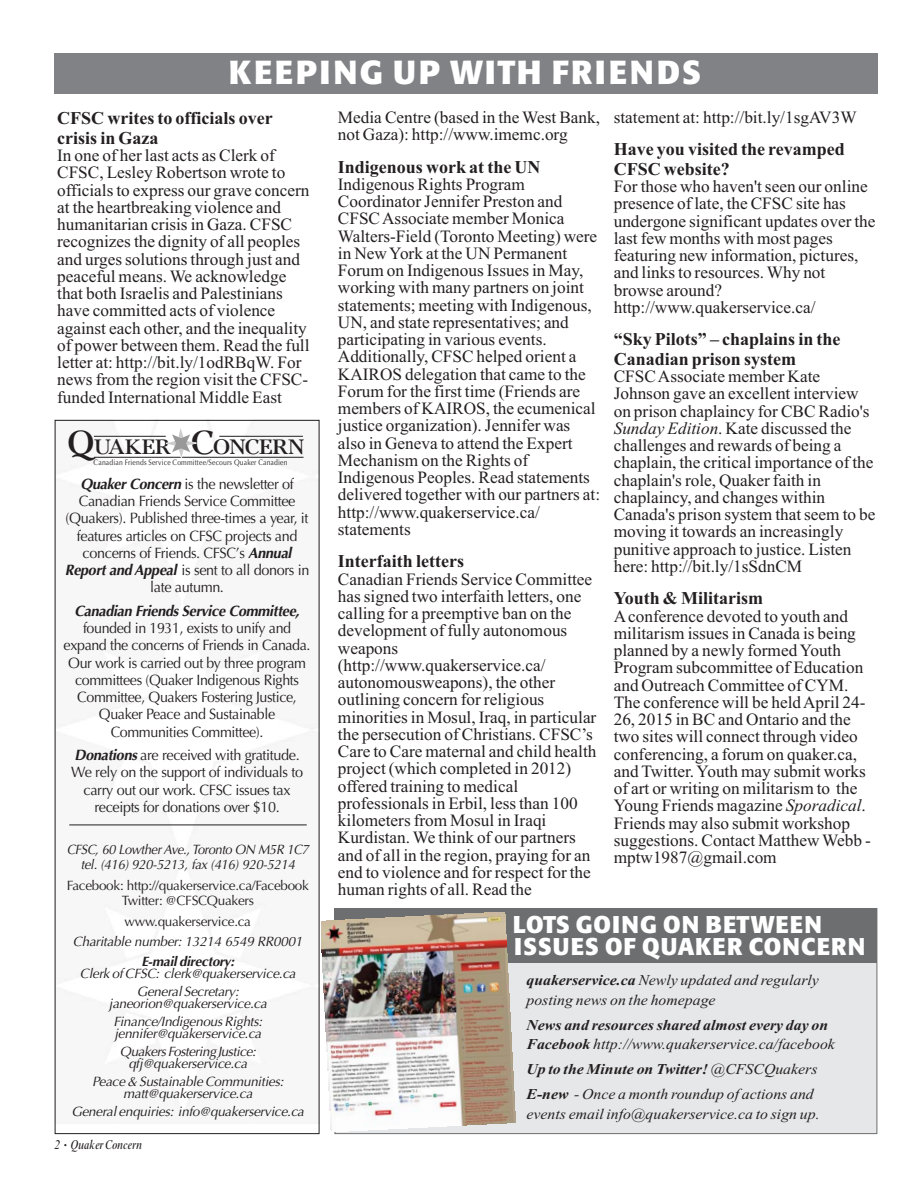
<style>
.page{position:relative;width:918px;height:1188px;background:#fff}
.page>*{position:absolute;margin:0;border:0;box-sizing:border-box;transform-origin:0 0}
.t1{font:700 33px "Formata";letter-spacing:.07em;color:#fff}
.t2{font:700 24px/22.5px "Formata";letter-spacing:.045em;color:#fff}
.t3{font:700 20.1px "Jamille";letter-spacing:-.025em;color:#231f20}
.t4{font:700 18px/19.5px "Times New Roman";color:#231f20}
.t5{font:17.25px/17.2px "Times New Roman";color:#231f20}
.t6{font:15px/17.2px "Optima";letter-spacing:-.025em;color:#231f20;text-align:center;scale:.96 1}
.t7{font:15px/17.2px "Optima";letter-spacing:-.025em;color:#231f20;text-align:center;scale:.95 1}
.t8{font:italic 15px/19.5px "Times New Roman";color:#231f20;scale:1.05 1}
.t9{font:italic 700 15px/19.5px "Times New Roman";color:#231f20;scale:1.05 1}
.t10{font:italic 700 15px "Optima";color:#231f20;scale:.96 1}
.t11{font:italic 13.5px/17.7px "Optima";letter-spacing:-.015em;color:#231f20;text-align:center}
.t12{font:13.5px/15.3px "Optima";letter-spacing:-.02em;color:#231f20;text-align:center}
.t13{font:italic 13.5px/15.3px "Optima";letter-spacing:-.015em;color:#231f20;text-align:center;scale:.95 1}
.t14{font:italic 700 13.5px "Optima";color:#231f20}
.t15{font:italic condensed 13.05px "Times New Roman";color:#231f20}
.t16{font:7.8px "Optima";letter-spacing:.025em;color:#231f20;scale:.86 1}
.s1{font-size:31.95px}
.s2{font-weight:700;font-style:italic}
.s3{font-size:8.7px}
.s4{font-style:italic}
.s5{font-weight:700}
.s6{font-weight:400}
</style>
<div class="page">
<img style="left:54px;top:420px;width:266px;height:703px">
<hr style="left:94px;top:457px;width:210px;height:1px;background:#231f20">
<hr style="left:219px;top:436px;width:84px;height:1px;background:#231f20">
<hr style="left:94px;top:436px;width:72px;height:1px;background:#231f20">
<hr style="left:69px;top:825px;width:238px;height:1px;background:#231f20">
<div style="left:55px;top:54px;width:823px;height:40px;background:#808285"></div>
<svg style="left:167px;top:425px;width:31px;height:36px"></svg>
<div style="left:335px;top:909px;width:542px;height:224px;background:#e6e7e8"></div>
<div style="left:334px;top:909px;width:543px;height:54px;background:#6d6e70"></div>
<img style="left:321px;top:912px;width:194px;height:219px">
<h1 class="t1" style="left:229px;top:58px;width:474px">KEEPING UP WITH FRIENDS</h1>
<p class="t4" style="left:57px;top:111px;width:217px">CFSC writes to officials over crisis in Gaza</p>
<p class="t5" style="left:57px;top:148px;width:254px">In one of her last acts as Clerk of CFSC, Lesley Robertson wrote to officials to express our grave concern at the heartbreaking violence and humanitarian crisis in Gaza. CFSC recognizes the dignity of all peoples and urges solutions through just and peaceful means. We acknowledge that both Israelis and Palestinians have committed acts of violence against each other, and the inequality of power between them. Read the full letter at: http://bit.ly/1odRBqW. For news from the region visit the CFSC&shy;funded International Middle East</p>
<p class="t3" style="left:67px;top:435px;width:239px"><span class="s1">Q</span>UAKER <span class="s1">C</span>ONCERN</p>
<p class="t16" style="left:94px;top:459px;width:227px">Canadian Friends Service Committee/Secours Quaker Canadien</p>
<p class="t6" style="left:65px;top:477px;width:256px"><span class="s2">QuakerConcern</span>is the newsletter of Canadian Friends Service Committee (Quakers). Published three-times a year, it features articles on CFSC projects and concerns of Friends. CFSC’s <span class="s2">Annual Reportand Appeal</span> is sent to all donors in late autumn.</p>
<p class="t10" style="left:75px;top:605px;width:239px">Canadian FriendsService Committee,</p>
<p class="t7" style="left:64px;top:621px;width:262px">founded in 1931, exists to unify and expand the concerns of Friends in Canada.<br>Our work is carried out by three program committees (Quaker Indigenous Rights Committee, Quakers Fostering Justice, Quaker Peace and Sustainable Communities Committee).</p>
<p class="t6" style="left:71px;top:748px;width:243px"><span class="s2">Donations</span>are received with gratitude.<br>We rely on the support of individuals to carry out our work. CFSC issues tax receipts for donations over $10.</p>
<p class="t13" style="left:67px;top:843px;width:259px">CFSC,60 LowtherAve.,Toronto ON M5R 1C7 tel.(416)920-5213,fax (416)920-5214</p>
<p class="t12" style="left:67px;top:879px;width:244px">Facebook: http://quakerservice.ca/Facebook<br>Twitter: @CFSCQuakers</p>
<p class="t12" style="left:125px;top:915px;width:128px">www.quakerservice.ca</p>
<p class="t11" style="left:73px;top:934px;width:234px">Charitable number:13214 6549 RR0001</p>
<p class="t14" style="left:141px;top:955px;width:97px">E-maildirectory:</p>
<p class="t11" style="left:80px;top:966px;width:220px">Clerk of CFSC: clerk@quakerservice.ca<br>GeneralSecretary:</p>
<p class="t11" style="left:109px;top:996px;width:162px">janeorion@quakerservice.ca<br>Finance/IndigenousRights:</p>
<p class="t11" style="left:114px;top:1026px;width:151px">jennifer@quakerservice.ca<br>QuakersFostering J ustice:</p>
<p class="t11" style="left:92px;top:1056px;width:195px">qfj @quakerservice.ca<br>Peace &amp; Sustainable Communities:</p>
<p class="t11" style="left:72px;top:1086px;width:237px">matt@quakerservice.ca<br>Generalenquiries: info@quakerservice.ca</p>
<p class="t15" style="left:55px;top:1140px;width:89px">2 <span class="s3">•</span> Quaker Concern</p>
<p class="t5" style="left:338px;top:110px;width:264px">Media Centre (based in the West Bank, not Gaza): http://www.imemc.org</p>
<p class="t4" style="left:338px;top:159px;width:204px">Indigenous work at the UN</p>
<p class="t5" style="left:338px;top:177px;width:264px">Indigenous Rights Program Coordinator Jennifer Preston and CFSC Associate member Monica Walters-Field (Toronto Meeting) were in New York at the UN Permanent Forum on Indigenous Issues in May, working with many partners on joint statements; meeting with Indigenous, UN, and state representatives; and participating in various events.<br>Additionally, CFSC helped orient a KAIROS delegation that came to the Forum for the first time (Friends are members of KAIROS, the ecumenical justice organization). Jennifer was also in Geneva to attend the Expert Mechanism on the Rights of Indigenous Peoples. Read statements delivered together with our partners at: http://www.quakerservice.ca/ statements</p>
<p class="t4" style="left:338px;top:554px;width:128px">Interfaith letters</p>
<p class="t5" style="left:338px;top:572px;width:260px">Canadian Friends Service Committee has signed two interfaith letters, one calling for a preemptive ban on the development of fully autonomous weapons (http://www.quakerservice.ca/ autonomousweapons), the other outlining concern for religious minorities in Mosul, Iraq, in particular the persecution of Christians. CFSC’s Care to Care maternal and child health project (which completed in 2012) offered training to medical professionals in Erbil, less than 100 kilometers from Mosul in Iraqi Kurdistan. We think of our partners and of all in the region, praying for an end to violence and for respect for the human rights of all. Read the</p>
<p class="t5" style="left:614px;top:110px;width:244px">statement at: http://bit.ly/1sgAV3W</p>
<p class="t4" style="left:614px;top:142px;width:233px">Have you visited the revamped<br>CFSC website?</p>
<p class="t5" style="left:614px;top:179px;width:263px">For those who haven't seen our online presence of late, the CFSC site has undergone significant updates over the last few months with most pages featuring new information, pictures, and links to resources. Why not browse around? http://www.quakerservice.ca/</p>
<p class="t4" style="left:614px;top:332px;width:228px">“Sky Pilots” – chaplains in the<br>Canadian prison system</p>
<p class="t5" style="left:614px;top:369px;width:263px">CFSC Associate member Kate Johnson gave an excellent interview on prison chaplaincy for CBC Radio's <span class="s4">Sunday Edition</span>. Kate discussed the challenges and rewards of being a chaplain, the critical importance of the chaplain's role, Quaker faith in chaplaincy, and changes within Canada's prison system that seem to be moving it towards an increasingly punitive approach to justice. Listen here: http://bit.ly/1sSdnCM</p>
<p class="t4" style="left:614px;top:591px;width:151px">Youth &amp; Militarism</p>
<p class="t5" style="left:614px;top:609px;width:259px">A conference devoted to youth and militarism issues in Canada is being planned by a newly formed Youth Program subcommittee of Education and Outreach Committee of CYM.<br>The conference will be held April 24- 26, 2015 in BC and Ontario and the two sites will connect through video conferencing, a forum on quaker.ca, and Twitter. Youth may submit works of art or writing on militarism to the Young Friends magazine <span class="s4">Sporadical</span>.<br>Friends may also submit workshop suggestions. Contact Matthew Webb - mptw1987@gmail.com</p>
<h2 class="t2" style="left:513px;top:915px;width:354px">LOTS GOING ON BETWEEN<br>ISSUES OF QUAKER CONCERN</h2>
<p class="t8" style="left:527px;top:972px;width:280px"><span class="s5">quakerservice.ca</span> Newly updated and regularly posting news on the homepage</p>
<p class="t9" style="left:527px;top:1015px;width:295px">News and resources shared almost every day on<br>Facebook <span class="s6">http://www.quakerservice.ca/facebook</span></p>
<p class="t8" style="left:527px;top:1058px;width:279px;line-height:24.9px"><span class="s5">Up to the Minute on Twitter!</span> @CFSCQuakers<br><span class="s5">E-new</span> - Once a month roundup of actions and</p>
<p class="t8" style="left:527px;top:1105px;width:281px">events email info@quakerservice.ca to sign up.</p>
</div>
